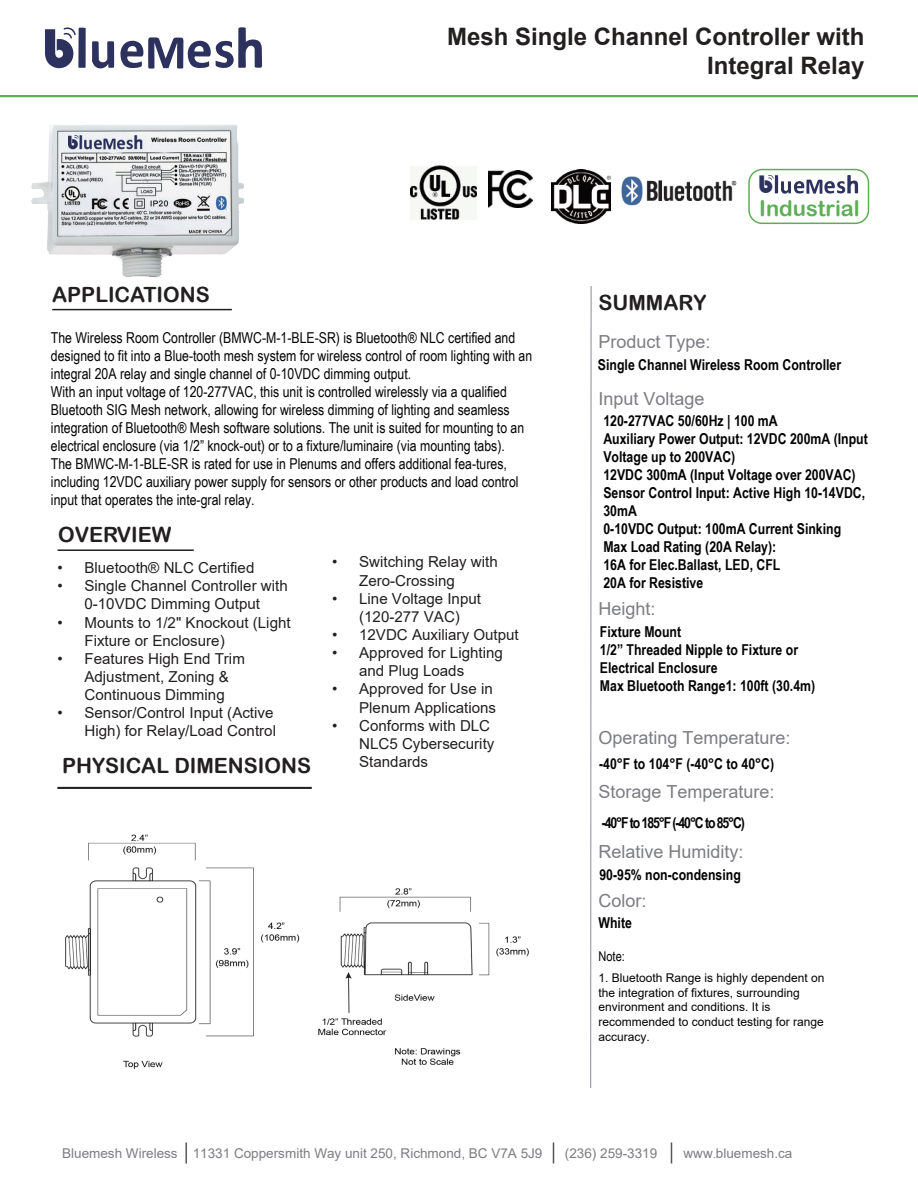
<style>
.page{position:relative;width:918px;height:1188px;background:#fff}
.page>*{position:absolute;margin:0;border:0;box-sizing:border-box;transform-origin:0 0}
.t1{font:57.6px "Bauhaus 93";color:#2d315e}
.t2{font:26.1px "Bauhaus 93";color:#2d325e}
.t3{font:700 24px/28.8px "Arial";color:#221f1f;text-align:right}
.t4{font:21.75px "Arial Rounded MT Bold";color:#5dae56}
.t5{font:21px "Arial Rounded MT Bold";color:#221f20}
.t6{font:18px "Arial";color:#7c7d82}
.t7{font:15.15px/18.1px "Arial";color:#221f20}
.t8{font:15px/18px "Arial Narrow";color:#030303}
.t9{font:700 15px/18px "Arial Narrow";color:#030303}
.t10{font:700 15px "Arial Narrow";letter-spacing:-.075em;color:#030303}
.t11{font:13.5px "Arial";color:#7c7d82}
.t12{font:13.5px "Arial Narrow";color:#030303}
.t13{font:12px/14.7px "Arial";color:#030303}
.s1{font-family:"Adobe Song Std";font-weight:300}
</style>
<div class="page">
<hr style="left:52px;top:309px;width:180px;height:1px;background:#221f20">
<hr style="left:58px;top:549px;width:136px;height:2px;background:#221f20">
<img style="left:488px;top:170px;width:45px;height:37px">
<img style="left:411px;top:165px;width:66px;height:56px">
<img style="left:551px;top:169px;width:59px;height:54px">
<img style="left:621px;top:176px;width:116px;height:30px">
<hr style="left:590px;top:286px;width:1px;height:802px;background:#8a8d95">
<hr style="left:185px;top:1142px;width:2px;height:21px;background:#55565a">
<svg style="left:553px;top:1142px;width:1px;height:21px"></svg>
<svg style="left:671px;top:1142px;width:1px;height:21px"></svg>
<hr style="left:57px;top:787px;width:255px;height:2px;background:#221f20">
<div style="left:748px;top:169px;width:121px;height:55px;border:2px solid #5dae56;border-radius:13px"></div>
<svg style="left:768px;top:175px;width:90px;height:19px"></svg>
<img style="left:65px;top:834px;width:464px;height:236px">
<hr style="left:0;top:95px;width:918px;height:2px;background:#5dae56">
<svg style="left:64px;top:27px;width:22px;height:41px"></svg>
<svg style="left:92px;top:41px;width:22px;height:28px"></svg>
<svg style="left:120px;top:27px;width:142px;height:42px"></svg>
<img style="left:31px;top:125px;width:213px;height:153px">
<h1 class="t1" style="left:43px;top:16px;width:34px">b</h1>
<h3 class="t3" style="left:447px;top:22px;width:419px">Mesh Single Channel Controller with<br>Integral Relay</h3>
<h2 class="t2" style="left:759px;top:170px;width:16px">b</h2>
<h3 class="t5" style="left:52px;top:282px;width:159px">APPLICATIONS</h3>
<p class="t8" style="left:51px;top:328px;width:483px">The Wireless Room Controller (BMWC-M-1-BLE-SR) is Bluetooth® NLC certified and designed to fit into a Blue-tooth mesh system for wireless control of room lighting with an integral 20A relay and single channel of 0-10VDC dimming output.<br>With an input voltage of 120-277VAC, this unit is controlled wirelessly via a qualified Bluetooth SIG Mesh network, allowing for wireless dimming of lighting and seamless integration of Bluetooth® Mesh software solutions. The unit is suited for mounting to an electrical enclosure (via 1/2” knock-out) or to a fixture/luminaire (via mounting tabs).<br>The BMWC-M-1-BLE-SR is rated for use in Plenums and offers additional fea-tures, including 12VDC auxiliary power supply for sensors or other products and load control input that operates the inte-gral relay.</p>
<h3 class="t5" style="left:58px;top:522px;width:115px">OVERVIEW</h3>
<p class="t7" style="left:57px;top:559px;width:198px">• Bluetooth® NLC Certified</p>
<p class="t7" style="left:57px;top:577px;width:232px;text-align:center">• Single Channel Controller with<br>0-10VDC Dimming Output</p>
<p class="t7" style="left:84px;top:613px;width:208px;text-indent:-27px">• Mounts to 1/2" Knockout (Light<br>Fixture or Enclosure)</p>
<p class="t7" style="left:84px;top:649px;width:162px;text-indent:-27px">• Features High End Trim<br>Adjustment, Zoning &amp;<br>Continuous Dimming</p>
<p class="t7" style="left:57px;top:704px;width:220px;text-align:right">• Sensor/Control Input (Active<br>High) for Relay/Load Control</p>
<h3 class="t5" style="left:62px;top:754px;width:250px">PHYSICAL DIMENSIONS</h3>
<p class="t7" style="left:359px;top:553px;width:140px;text-indent:-27px">• Switching Relay with<br>Zero-Crossing</p>
<p class="t7" style="left:332px;top:589px;width:150px;text-align:center">• Line Voltage Input (120-277 VAC)</p>
<p class="t7" style="left:332px;top:626px;width:188px">• 12VDC Auxiliary Output</p>
<p class="t7" style="left:359px;top:644px;width:145px;text-indent:-27px">• Approved for Lighting and Plug Loads</p>
<p class="t7" style="left:332px;top:680px;width:165px;text-align:right">• Approved for Use in<br>Plenum Applications</p>
<p class="t7" style="left:359px;top:716px;width:137px;text-indent:-27px">• Conforms with DLC<br>NLC5 Cybersecurity<br>Standards</p>
<h3 class="t5" style="left:598px;top:290px;width:110px">SUMMARY</h3>
<p class="t6" style="left:598px;top:329px;width:114px">Product Type:</p>
<h3 class="t4" style="left:759px;top:195px;width:102px">Industrial</h3>
<p class="t9" style="left:598px;top:355px;width:245px">Single Channel Wireless Room Controller</p>
<p class="t6" style="left:598px;top:386px;width:108px">Input Voltage</p>
<p class="t9" style="left:603px;top:411px;width:266px">120-277VAC 50/60Hz | 100 mA<br>Auxiliary Power Output: 12VDC 200mA (Input<br>Voltage up to 200VAC)<br>12VDC 300mA (Input Voltage over 200VAC)<br>Sensor Control Input: Active High 10-14VDC,<br>30mA<br>0-10VDC Output: 100mA Current Sinking<br>Max Load Rating (20A Relay):<br>16A for Elec.Ballast, LED, CFL<br>20A for Resistive</p>
<p class="t9" style="left:600px;top:622px;width:217px">Fixture Mount<br>1/2” Threaded Nipple to Fixture or<br>Electrical Enclosure<br>Max Bluetooth Range1: 100ft (30.4m)</p>
<p class="t6" style="left:598px;top:597px;width:59px">Height:</p>
<p class="t6" style="left:598px;top:725px;width:194px">Operating Temperature:</p>
<p class="t9" style="left:599px;top:754px;width:177px">-40°F to 104°F (-40°C to 40°C)</p>
<p class="t6" style="left:598px;top:780px;width:178px">Storage Temperature:</p>
<p class="t10" style="left:602px;top:812px;width:145px">-40°F to 185°F (-40°C to 85°C)</p>
<p class="t6" style="left:598px;top:839px;width:147px">Relative Humidity:</p>
<p class="t6" style="left:598px;top:888px;width:50px">Color:</p>
<p class="t9" style="left:598px;top:912px;width:35px">White</p>
<p class="t12" style="left:598px;top:946px;width:28px">Note:</p>
<p class="t13" style="left:598px;top:970px;width:228px">1. Bluetooth Range is highly dependent on the integration of fixtures, surrounding environment and conditions. It is recommended to conduct testing for range accuracy.</p>
<p class="t9" style="left:599px;top:865px;width:143px">90-95% non-condensing</p>
<p class="t11" style="left:62px;top:1144px;width:482px">Bluemesh Wireless 11331 Coppersmith Way unit 250, Richmond, BC V7A 5J9</p>
<p class="t11" style="left:565px;top:1144px;width:94px">(236) 259-3319</p>
<p class="t11" style="left:684px;top:1144px;width:110px">www<span class="s1">.</span>bluemesh.ca</p>
</div>
